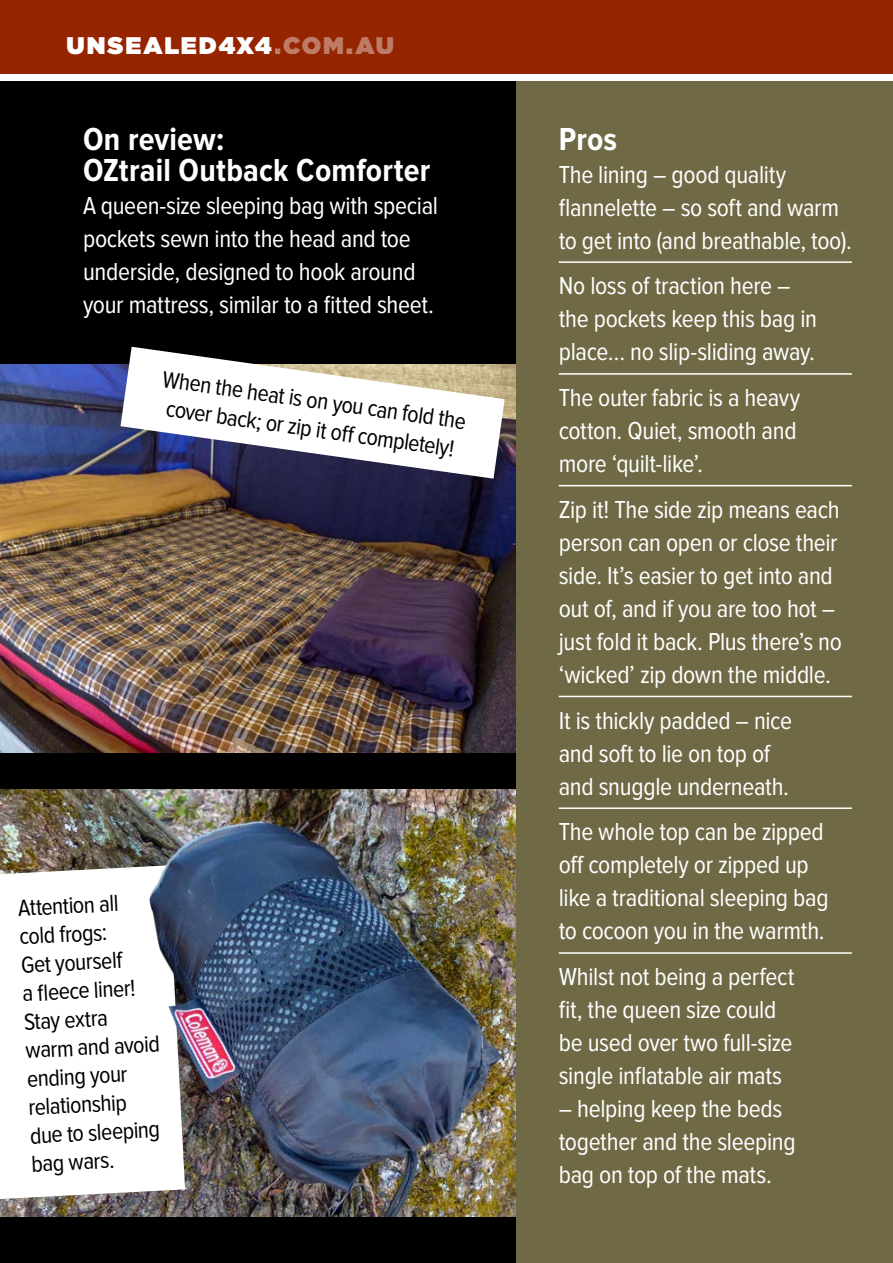
<style>
.page{position:relative;width:893px;height:1263px;background:#fff}
.page>*{position:absolute;margin:0;border:0;box-sizing:border-box;transform-origin:0 0}
.t1{font:700 33px/31.5px "Proxima Nova Cond";letter-spacing:.005em;color:#fff}
.t2{font:25.5px/33px "Proxima Nova Cond";letter-spacing:-.015em;color:#fff}
.t3{font:24px/28.5px "Proxima Nova Cond";color:#000}
.t4{font:900 24px "Gotham";letter-spacing:.075em;color:#fff}
</style>
<div class="page">
<div style="left:0;top:54px;width:893px;height:1209px;background:#000"></div>
<img style="left:0;top:364px;width:517px;height:388px">
<img style="left:0;top:789px;width:125px;height:427px">
<div style="left:517px;top:81px;width:376px;height:1182px;background:#6f6945"></div>
<hr style="left:559px;top:261px;width:293px;height:2px;background:#fff">
<hr style="left:559px;top:373px;width:293px;height:2px;background:#fff">
<hr style="left:559px;top:485px;width:293px;height:1px;background:#fff">
<hr style="left:559px;top:696px;width:293px;height:1px;background:#fff">
<hr style="left:559px;top:807px;width:293px;height:2px;background:#fff">
<hr style="left:559px;top:952px;width:293px;height:2px;background:#fff">
<div style="left:0;top:865px;width:125px;height:334px;background:#fff"></div>
<svg style="left:120px;top:347px;width:385px;height:132px;background:#b3b1b6"></svg>
<img style="left:125px;top:789px;width:392px;height:427px">
<div style="left:0;top:0;width:893px;height:81px;background:#fff"></div>
<div style="left:0;top:0;width:893px;height:74px;background:#952500"></div>
<p class="t4" style="left:66px;top:28px;width:329px">UNSEALED4X4.COM.AU</p>
<p class="t1" style="left:83px;top:124px;width:349px">On review:<br>OZtrail Outback Comforter</p>
<p class="t2" style="left:83px;top:190px;width:356px">A queen-size sleeping bag with special pockets sewn into the head and toe underside, designed to hook around your mattress, similar to a fitted sheet.</p>
<p class="t3" style="left:165px;top:366px;width:308px;text-align:center;rotate:8deg">When the heat is on you can fold the cover back; or zip it off completely!</p>
<p class="t3" style="left:17px;top:895px;width:136px;rotate:-3deg">Attention all cold frogs:<br>Get yourself<br>a fl eece liner!<br>Stay extra warm and avoid ending your relationship due to sleeping bag wars.</p>
<p class="t1" style="left:559px;top:124px;width:60px">Pros</p>
<p class="t2" style="left:559px;top:159px;width:295px">The lining – good quality flannelette – so soft and warm to get into (and breathable, too).</p>
<p class="t2" style="left:559px;top:270px;width:260px">No loss of traction here – the pockets keep this bag in place… no slip-sliding away.</p>
<p class="t2" style="left:559px;top:382px;width:243px">The outer fabric is a heavy cotton. Quiet, smooth and more ‘quilt-like’.</p>
<p class="t2" style="left:559px;top:494px;width:285px">Zip it! The side zip means each person can open or close their side. It’s easier to get into and out of, and if you are too hot – just fold it back. Plus there’s no ‘wicked’ zip down the middle.</p>
<p class="t2" style="left:559px;top:705px;width:235px">It is thickly padded – nice and soft to lie on top of and snuggle underneath.</p>
<p class="t2" style="left:559px;top:816px;width:271px">The whole top can be zipped off completely or zipped up like a traditional sleeping bag to cocoon you in the warmth.</p>
<p class="t2" style="left:559px;top:961px;width:237px">Whilst not being a perfect fit, the queen size could be used over two full-size single inflatable air mats</p>
<p class="t2" style="left:559px;top:1093px;width:238px">– helping keep the beds together and the sleeping bag on top of the mats.</p>
</div>
